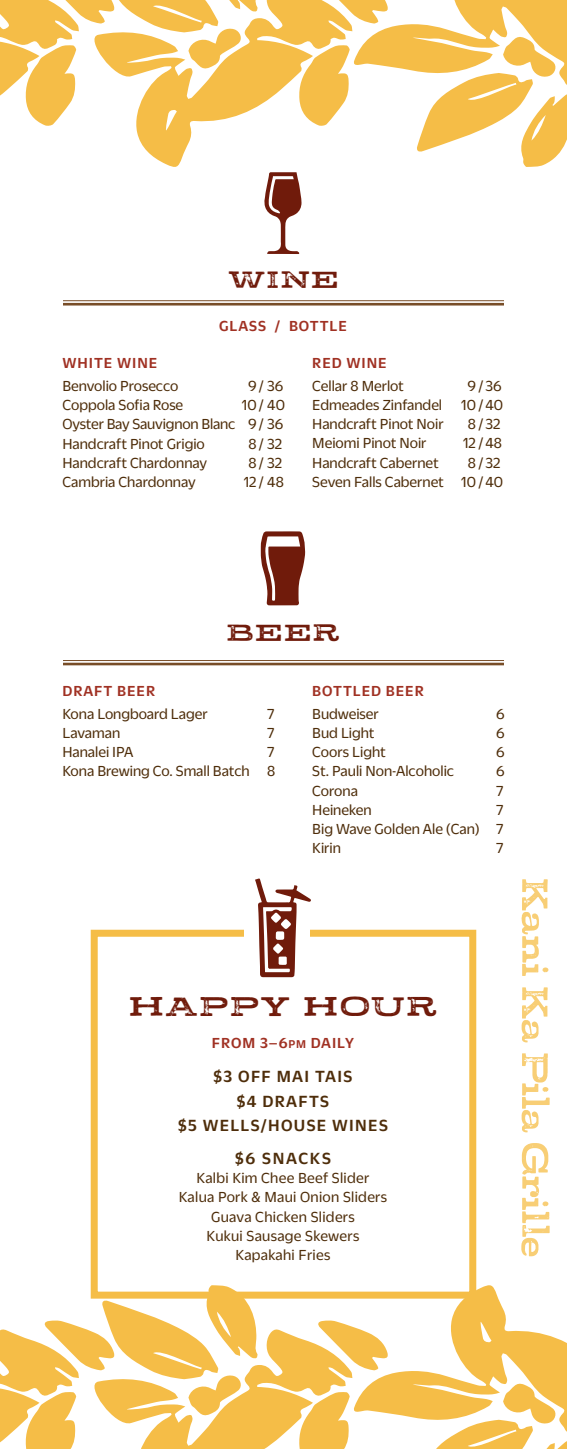
<style>
.page{position:relative;width:567px;height:1449px;background:#fff}
.page>*{position:absolute;margin:0;border:0;box-sizing:border-box;transform-origin:0 0}
.t1{font:28px "Stud";letter-spacing:.13em;color:#701b0b;scale:.75 1}
.t2{font:24.5px "Stud";letter-spacing:.13em;color:#701b0b;scale:.75 1}
.t3{font:500 17.5px/24.5px "Duplicate Sans";letter-spacing:.075em;color:#4e2d0a;text-align:center}
.t4{font:15.75px/19.2px "Duplicate Sans";color:#4e2d0a;text-align:justify}
.t5{font:15.75px/19.2px "Duplicate Sans";letter-spacing:.02em;color:#4e2d0a;text-align:center}
.t6{font:500 15.75px "Duplicate Sans";letter-spacing:.06em;color:#a03123}
.s1{font-size:12.25px}
</style>
<div class="page">
<div style="left:91px;top:930px;width:385px;height:369px;border:7px solid #f5bd47"></div>
<div style="left:244px;top:910px;width:65px;height:74px;background:#fff"></div>
<hr style="left:63px;top:663px;width:441px;height:2px;background:#784d28">
<hr style="left:63px;top:660px;width:441px;height:1px;background:#784d28">
<hr style="left:63px;top:303px;width:441px;height:3px;background:#784d28">
<hr style="left:63px;top:300px;width:441px;height:1px;background:#784d28">
<svg style="left:258px;top:18px;width:6px;height:88px"></svg>
<svg style="left:0;top:0;width:258px;height:167px"></svg>
<svg style="left:0;top:1285px;width:353px;height:164px"></svg>
<svg style="left:353px;top:1283px;width:214px;height:135px"></svg>
<svg style="left:416px;top:1381px;width:151px;height:68px"></svg>
<svg style="left:261px;top:531px;width:44px;height:74px"></svg>
<svg style="left:264px;top:0;width:303px;height:254px"></svg>
<svg style="left:255px;top:878px;width:56px;height:99px"></svg>
<svg style="left:521px;top:879px;width:29px;height:377px"></svg>
<h2 class="t2" style="left:229px;top:265px;width:147px">WINE</h2>
<p class="t6" style="left:219px;top:315px;width:129px">GLASS / BOTTLE</p>
<p class="t6" style="left:62px;top:352px;width:96px">WHITE WINE</p>
<p class="t4" style="left:62px;top:375px;width:118px">Benvolio Prosecco</p>
<p class="t4" style="left:248px;top:375px;width:37px">9/36</p>
<p class="t4" style="left:62px;top:394px;width:122px">Coppola Sofia Rose</p>
<p class="t4" style="left:62px;top:394px;width:224px;text-indent:179px">10/ 40<br>Oyster Bay Sauvignon Blanc 9 / 36<br>Handcraft Pinot Grigio</p>
<p class="t4" style="left:249px;top:433px;width:35px">8/32</p>
<p class="t4" style="left:62px;top:452px;width:146px">Handcraft Chardonnay</p>
<p class="t4" style="left:249px;top:452px;width:35px">8/32</p>
<p class="t4" style="left:62px;top:471px;width:135px">Cambria Chardonnay</p>
<p class="t4" style="left:244px;top:471px;width:42px">12/ 48</p>
<p class="t6" style="left:312px;top:352px;width:76px">RED WINE</p>
<p class="t4" style="left:312px;top:375px;width:93px">Cellar 8 Merlot</p>
<p class="t4" style="left:312px;top:375px;width:192px;text-indent:155px">9/36<br>Edmeades Zinfandel 10 /40<br>Handcraft Pinot Noir</p>
<p class="t4" style="left:468px;top:413px;width:34px">8/32</p>
<p class="t4" style="left:312px;top:433px;width:116px">Meiomi Pinot Noir</p>
<p class="t4" style="left:463px;top:433px;width:41px">12/48</p>
<p class="t4" style="left:312px;top:452px;width:128px">Handcraft Cabernet</p>
<p class="t4" style="left:312px;top:452px;width:192px;text-align:right">8/32<br>Seven Falls Cabernet 10 /40</p>
<h2 class="t2" style="left:227px;top:618px;width:151px">BEER</h2>
<p class="t6" style="left:62px;top:680px;width:94px">DRAFT BEER</p>
<p class="t4" style="left:62px;top:703px;width:147px">Kona Longboard Lager</p>
<p class="t4" style="left:267px;top:703px;width:9px">7</p>
<p class="t4" style="left:62px;top:722px;width:59px">Lavaman</p>
<p class="t4" style="left:267px;top:722px;width:9px">7</p>
<p class="t4" style="left:62px;top:741px;width:72px">Hanalei IPA</p>
<p class="t4" style="left:62px;top:741px;width:214px;text-align:right">7<br>Kona Brewing Co. Small Batch 8</p>
<p class="t6" style="left:312px;top:680px;width:113px">BOTTLED BEER</p>
<p class="t4" style="left:312px;top:703px;width:68px">Budweiser</p>
<p class="t4" style="left:496px;top:703px;width:10px">6</p>
<p class="t4" style="left:312px;top:722px;width:64px">Bud Light</p>
<p class="t4" style="left:496px;top:722px;width:10px">6</p>
<p class="t4" style="left:312px;top:741px;width:75px">Coors Light</p>
<p class="t4" style="left:496px;top:741px;width:10px">6</p>
<p class="t4" style="left:312px;top:761px;width:143px">St. Pauli Non-Alcoholic</p>
<p class="t4" style="left:496px;top:761px;width:10px">6</p>
<p class="t4" style="left:312px;top:780px;width:47px">Corona</p>
<p class="t4" style="left:496px;top:780px;width:9px">7</p>
<p class="t4" style="left:312px;top:799px;width:61px">Heineken</p>
<p class="t4" style="left:312px;top:799px;width:193px;text-indent:184px">7<br>Big Wave Golden Ale (Can) 7<br>Kirin</p>
<p class="t4" style="left:496px;top:838px;width:9px">7</p>
<h1 class="t1" style="left:130px;top:990px;width:411px">HAPPY HOUR</h1>
<p class="t6" style="left:212px;top:1032px;width:144px">FROM 3–6<span class="s1">PM</span> DAILY</p>
<p class="t3" style="left:178px;top:1063px;width:211px">$3 OFF MAI TAIS<br>$4 DRAFTS<br>$5 WELLS/HOUSE WINES</p>
<p class="t3" style="left:235px;top:1145px;width:97px">$6 SNACKS</p>
<p class="t5" style="left:179px;top:1167px;width:210px">Kalbi Kim Chee Beef Slider<br>Kalua Pork &amp; Maui Onion Sliders<br>Guava Chicken Sliders<br>Kukui Sausage Skewers<br>Kapakahi Fries</p>
</div>
